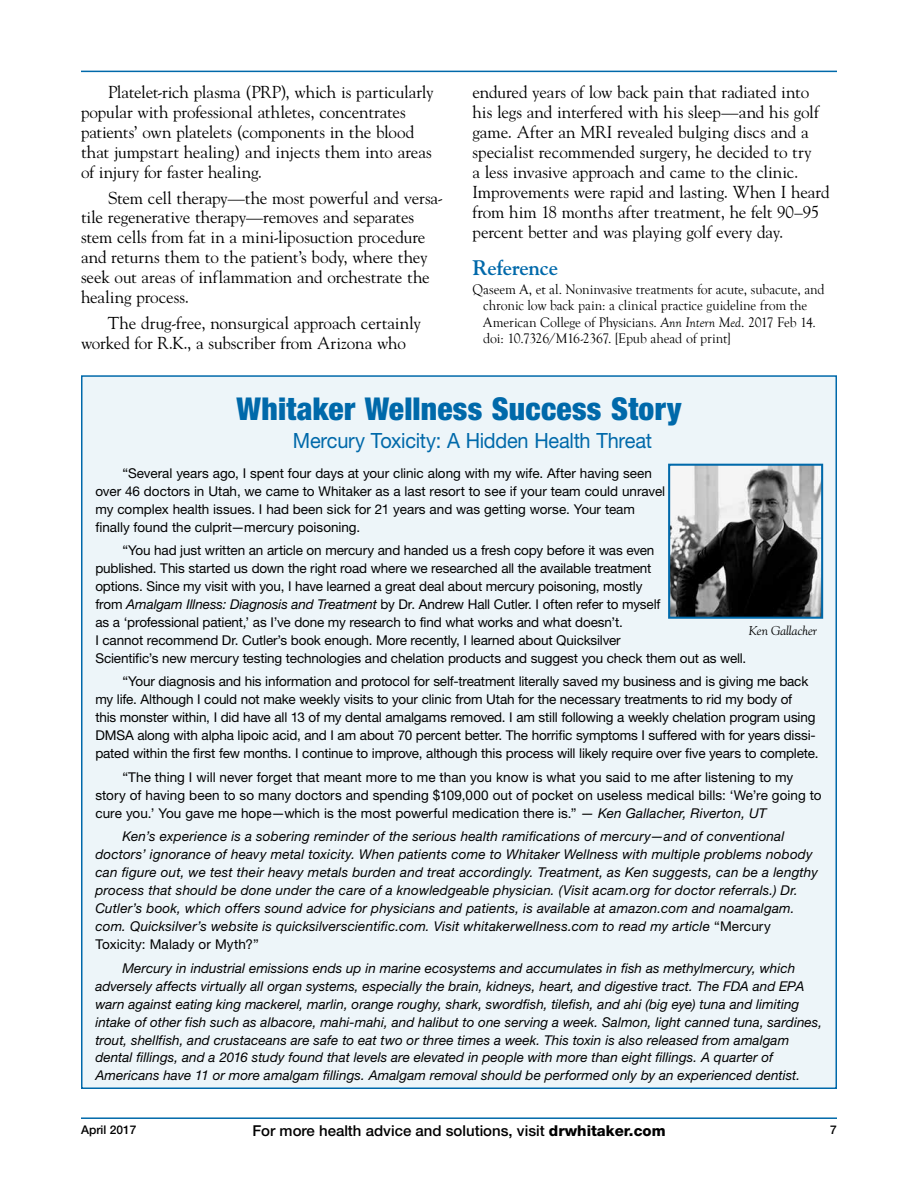
<style>
.page{position:relative;width:918px;height:1188px;background:#fff}
.page>*{position:absolute;margin:0;border:0;box-sizing:border-box;transform-origin:0 0}
.t1{font:900 condensed 31.5px "Helvetica Neue LT Std";letter-spacing:.01em;color:#0069aa}
.t2{font:21px "Helvetica Neue LT Std";letter-spacing:-.015em;color:#0069aa;scale:.95 1}
.t3{font:700 21px "Goudy Std";letter-spacing:-.015em;color:#0069aa}
.t4{font:17.25px/20px "Goudy Std";letter-spacing:-.01em;color:#000}
.t5{font:500 15px "Helvetica Neue LT Std";color:#000}
.t6{font:14.25px/16.5px "Goudy Old Style T";letter-spacing:-.01em;color:#000}
.t7{font:13.5px/18px "Helvetica Neue LT Std";letter-spacing:-.01em;color:#000}
.t8{font:italic 13.5px/18px "Helvetica Neue LT Std";letter-spacing:.005em;color:#000}
.t9{font:italic 12.75px "Goudy Std";letter-spacing:-.005em;color:#000}
.t10{font:500 12px "Helvetica Neue LT Std";color:#000}
.s1{font-style:italic}
.s2{font-style:normal}
.s3{font-weight:800}
</style>
<div class="page">
<hr style="left:81px;top:1117px;width:756px;height:2px;background:#0069aa">
<hr style="left:81px;top:71px;width:756px;height:1px;background:#0069aa">
<div style="left:81px;top:375px;width:756px;height:714px;background:#edf5f9;border:2px solid #0069aa"></div>
<img style="left:671px;top:467px;width:149px;height:149px">
<div style="left:668px;top:464px;width:155px;height:155px;border:2px solid #0069aa"></div>
<p class="t4" style="left:81px;top:82px;width:354px;text-indent:27px">Platelet-rich plasma (PRP), which is particularly popular with professional athletes, concentrates patients’ own platelets (components in the blood that jumpstart healing) and injects them into areas of injury for faster healing.</p>
<p class="t4" style="left:81px;top:187px;width:364px;text-indent:27px">Stem cell therapy—the most powerful and versa&shy;tile regenerative therapy—removes and separates stem cells from fat in a mini-liposuction procedure and returns them to the patient’s body, where they seek out areas of inflammation and orchestrate the healing process.</p>
<p class="t4" style="left:81px;top:312px;width:342px;text-indent:27px">The drug-free, nonsurgical approach certainly worked for R.K., a subscriber from Arizona who</p>
<p class="t4" style="left:473px;top:82px;width:359px">endured years of low back pain that radiated into his legs and interfered with his sleep—and his golf game. After an MRI revealed bulging discs and a specialist recommended surgery, he decided to try<br>a less invasive approach and came to the clinic.<br>Improvements were rapid and lasting. When I heard from him 18 months after treatment, he felt 90–95 percent better and was playing golf every day.</p>
<h2 class="t3" style="left:472px;top:255px;width:87px">Reference</h2>
<p class="t6" style="left:483px;top:281px;width:343px;text-indent:-11px">Qaseem A, et al. Noninvasive treatments for acute, subacute, and chronic low back pain: a clinical practice guideline from the American College of Physicians. <span class="s1">Ann Intern Med</span>. 2017 Feb 14. doi: 10.7326/M16-2367. [Epub ahead of print]</p>
<h1 class="t1" style="left:237px;top:389px;width:446px">Whitaker Wellness Success Story</h1>
<h2 class="t2" style="left:293px;top:428px;width:380px">Mercury Toxicity: A Hidden Health Threat</h2>
<p class="t7" style="left:95px;top:464px;width:571px;text-indent:27px">“Several years ago, I spent four days at your clinic along with my wife. After having seen over 46 doctors in Utah, we came to Whitaker as a last resort to see if your team could unravel my complex health issues. I had been sick for 21 years and was getting worse. Your team finally found the culprit—mercury poisoning.</p>
<p class="t7" style="left:95px;top:541px;width:650px;text-indent:27px">“You had just written an article on mercury and handed us a fresh copy before it was even<br>published. This started us down the right road where we researched all the available treatment<br>options. Since my visit with you, I have learned a great deal about mercury poisoning, mostly<br>from <span class="s1">Amalgam Illness: Diagnosis and Treatment</span> by Dr. Andrew Hall Cutler. I often refer to myself<br>as a ‘professional patient,’ as I’ve done my research to find what works and what doesn’t.<br>I cannot recommend Dr. Cutler’s book enough. More recently, I learned about Quicksilver<br>Scientific’s new mercury testing technologies and chelation products and suggest you check them out as well.</p>
<p class="t7" style="left:95px;top:672px;width:722px;text-indent:27px">“Your diagnosis and his information and protocol for self-treatment literally saved my business and is giving me back my life. Although I could not make weekly visits to your clinic from Utah for the necessary treatments to rid my body of this monster within, I did have all 13 of my dental amalgams removed. I am still following a weekly chelation program using DMSA along with alpha lipoic acid, and I am about 70 percent better. The horrific symptoms I suffered with for years dissi&shy;pated within the first few months. I continue to improve, although this process will likely require over five years to complete.</p>
<p class="t7" style="left:95px;top:768px;width:728px;text-indent:27px">“The thing I will never forget that meant more to me than you know is what you said to me after listening to my story of having been to so many doctors and spending $109,000 out of pocket on useless medical bills: ‘We’re going to cure you.’ You gave me hope—which is the most powerful medication there is.” <span class="s1">— Ken Gallacher, Riverton, UT</span></p>
<p class="t8" style="left:95px;top:827px;width:724px;text-indent:27px">Ken’s experience is a sobering reminder of the serious health ramifications of mercury—and of conventional doctors’ ignorance of heavy metal toxicity. When patients come to Whitaker Wellness with multiple problems nobody can figure out, we test their heavy metals burden and treat accordingly. Treatment, as Ken suggests, can be a lengthy process that should be done under the care of a knowledgeable physician. (Visit acam.org for doctor referrals.) Dr.<br>Cutler’s book, which offers sound advice for physicians and patients, is available at amazon.com and noamalgam. com. Quicksilver’s website is quicksilverscientific.com. Visit whitakerwellness.com to read my article <span class="s2">“Mercury Toxicity: Malady or Myth?”</span></p>
<p class="t8" style="left:95px;top:959px;width:728px;text-indent:27px">Mercury in industrial emissions ends up in marine ecosystems and accumulates in fish as methylmercury, which adversely affects virtually all organ systems, especially the brain, kidneys, heart, and digestive tract. The FDA and EPA warn against eating king mackerel, marlin, orange roughy, shark, swordfish, tilefish, and ahi (big eye) tuna and limiting intake of other fish such as albacore, mahi-mahi, and halibut to one serving a week. Salmon, light canned tuna, sardines, trout, shellfish, and crustaceans are safe to eat two or three times a week. This toxin is also released from amalgam dental fillings, and a 2016 study found that levels are elevated in people with more than eight fillings. A quarter of Americans have 11 or more amalgam fillings. Amalgam removal should be performed only by an experienced dentist.</p>
<p class="t9" style="left:749px;top:623px;width:70px">Ken Gallacher</p>
<p class="t10" style="left:81px;top:1123px;width:57px">April 2017</p>
<p class="t5" style="left:252px;top:1122px;width:415px">For more health advice and solutions, visit <span class="s3">drwhitaker.com</span></p>
<p class="t10" style="left:830px;top:1123px;width:8px">7</p>
</div>
